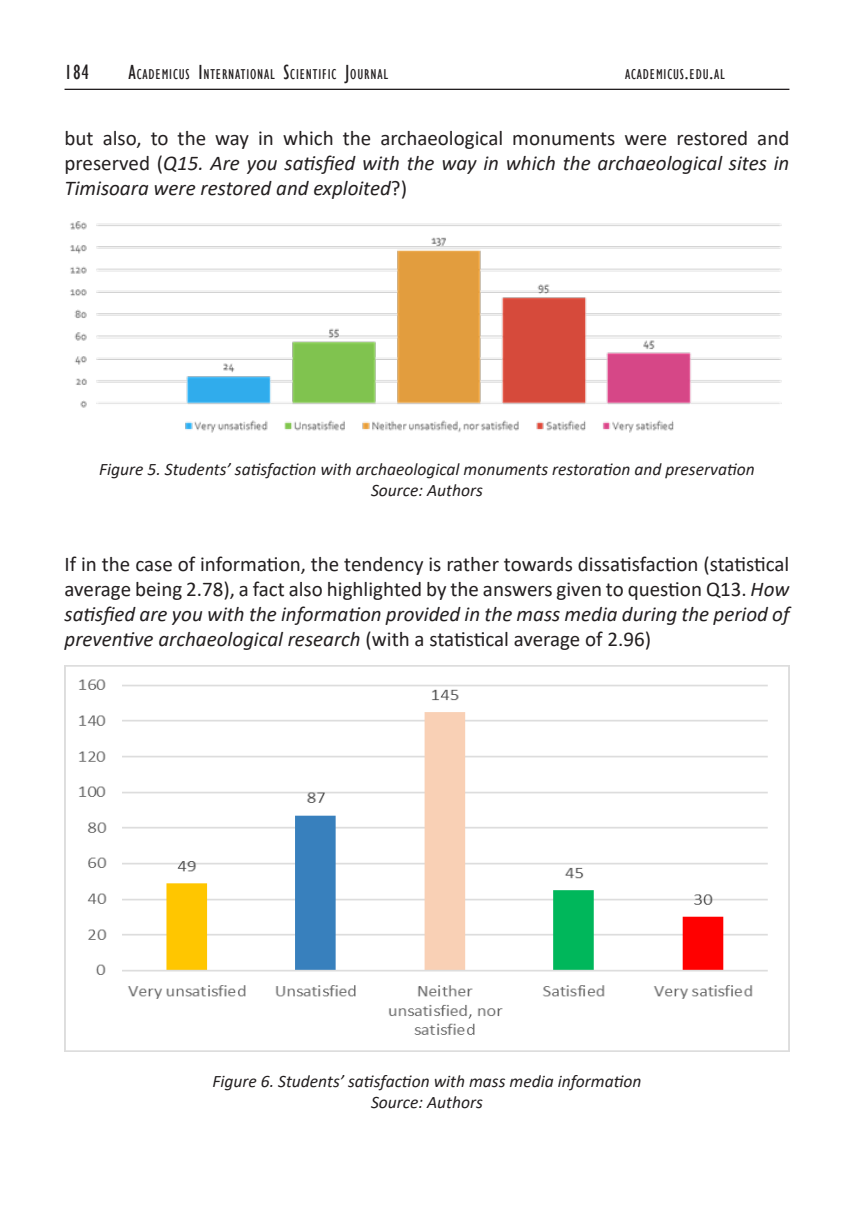
<style>
.page{position:relative;width:854px;height:1221px;background:#fff}
.page>*{position:absolute;margin:0;border:0;box-sizing:border-box;transform-origin:0 0}
.t1{font:21px/25.2px "Calibri";color:#231f20;text-align:justify}
.t2{font:italic 21px/25.2px "Calibri";color:#231f20;text-align:justify}
.t3{font:condensed 21px "Gill Sans";color:#231f20}
.Figure_text{font:italic 17.5px/21px "Calibri";color:#231f20;text-align:center}
.t4{font:condensed 14.7px "Gill Sans";letter-spacing:.055em;color:#231f20}
.s1{font-size:21px}
.s2{font-style:normal}
.s3{font-style:italic}
</style>
<div class="page">
<hr style="left:64px;top:89px;width:725px;height:1px;background:#231f20">
<img style="left:70px;top:221px;width:712px;height:212px">
<img style="left:64px;top:665px;width:725px;height:385px">
<p class="t3" style="left:64px;top:60px;width:26px">184</p>
<p class="t4" style="left:128px;top:66px;width:261px"><span class="s1">A</span>CADEMICUS <span class="s1">I</span> NTERNATIONAL <span class="s1">S</span>CIENTIFIC <span class="s1">J</span>OURNAL</p>
<p class="t4" style="left:625px;top:66px;width:101px">ACADEMICUS<span class="s1">.</span>EDU<span class="s1">.</span>AL</p>
<p class="t2" style="left:64px;top:124px;width:726px"><span class="s2">but also, to the way in which the archaeological monuments were restored and preserved (</span>Q15. Are you satisfied with the way in which the archaeological sites in Timisoara were restored and exploited<span class="s2">?)</span></p>
<p class="Figure_text" style="left:99px;top:458px;width:657px">Figure 5. Students’ satisfaction with archaeological monuments restoration and preservation<br>Source: Authors</p>
<p class="t1" style="left:64px;top:550px;width:726px">If in the case of information, the tendency is rather towards dissatisfaction (statistical average being 2.78), a fact also highlighted by the answers given to question Q13. <span class="s3">How satisfied are you with the information provided in the mass media during the period of preventive archaeological research</span> (with a statistical average of 2.96)</p>
<p class="Figure_text" style="left:212px;top:1069px;width:430px">Figure 6. Students’ satisfaction with mass media information<br>Source: Authors</p>
</div>
